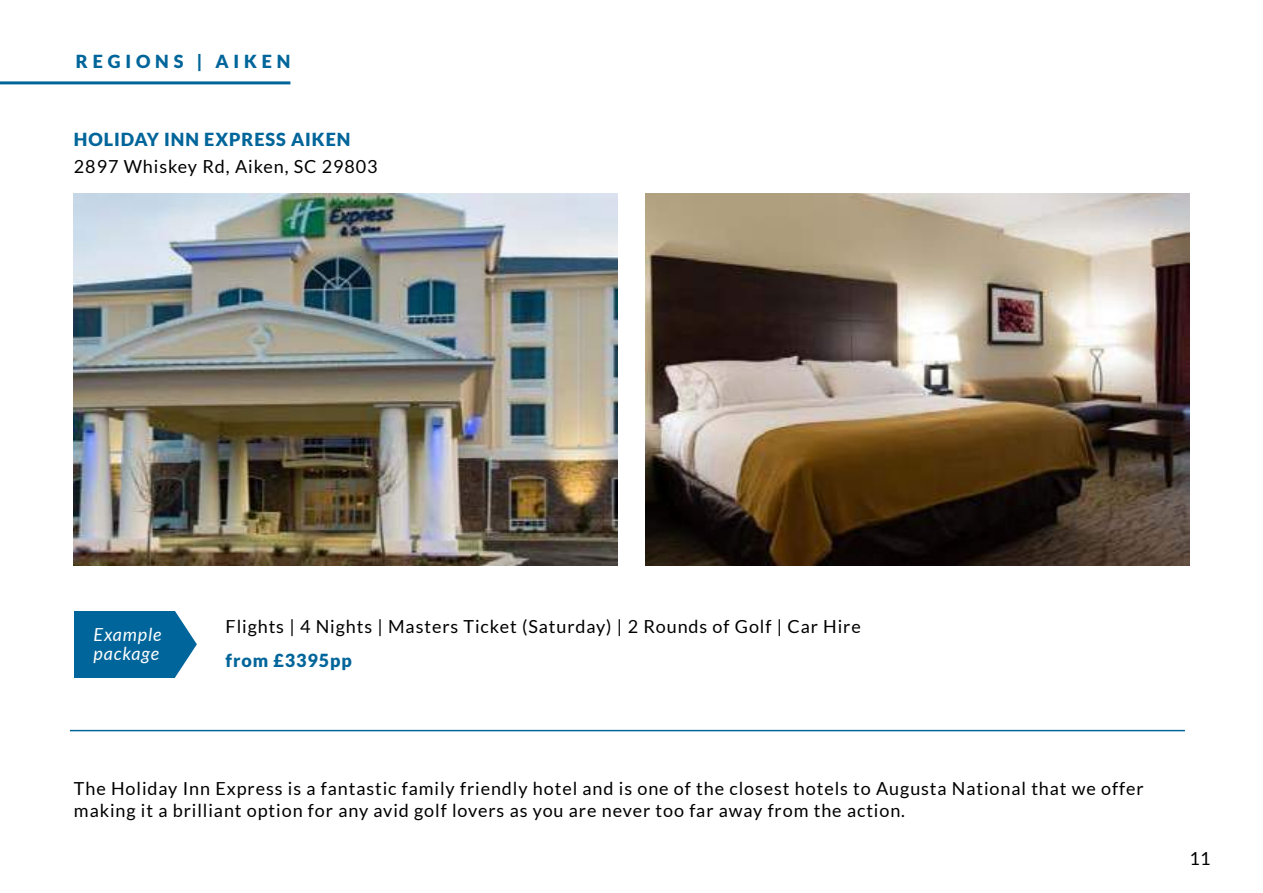
<style>
.page{position:relative;width:1263px;height:893px;background:#fff}
.page>*{position:absolute;margin:0;border:0;box-sizing:border-box;transform-origin:0 0}
.t1{font:18px/21.6px "Lato";letter-spacing:.05em;color:#000}
.t2{font:900 18px "Lato";letter-spacing:.05em;color:#00659a}
.t3{font:italic 18px/19.5px "Lato";letter-spacing:.05em;color:#fff}
.t4{font:900 18px "Lato";letter-spacing:.27em;color:#00659a}
</style>
<div class="page">
<hr style="left:0;top:81px;width:290px;height:3px;background:#00659a">
<img style="left:74px;top:194px;width:543px;height:372px">
<img style="left:646px;top:194px;width:543px;height:372px">
<div style="left:74px;top:611px;width:101px;height:67px;background:#00659a"></div>
<svg style="left:175px;top:611px;width:22px;height:67px"></svg>
<hr style="left:70px;top:730px;width:1115px;height:1px;background:#00659a">
<p class="t4" style="left:76px;top:51px;width:216px">REGIONS | AIKEN</p>
<p class="t2" style="left:74px;top:129px;width:278px">HOLIDAY INN EXPRESS AIKEN</p>
<p class="t1" style="left:74px;top:156px;width:305px">2897 Whiskey Rd, Aiken, SC 29803</p>
<p class="t3" style="left:94px;top:625px;width:70px">Example package</p>
<p class="t1" style="left:226px;top:616px;width:637px">Flights | 4 Nights | Masters Ticket (Saturday) | 2 Rounds of Golf | Car Hire</p>
<p class="t2" style="left:226px;top:650px;width:128px">from £3395pp</p>
<p class="t1" style="left:74px;top:778px;width:1071px">The Holiday Inn Express is a fantastic family friendly hotel and is one of the closest hotels to Augusta National that we offer making it a brilliant option for any avid golf lovers as you are never too far away from the action.</p>
<p class="t1" style="left:1189px;top:847px;width:22px">11</p>
</div>
